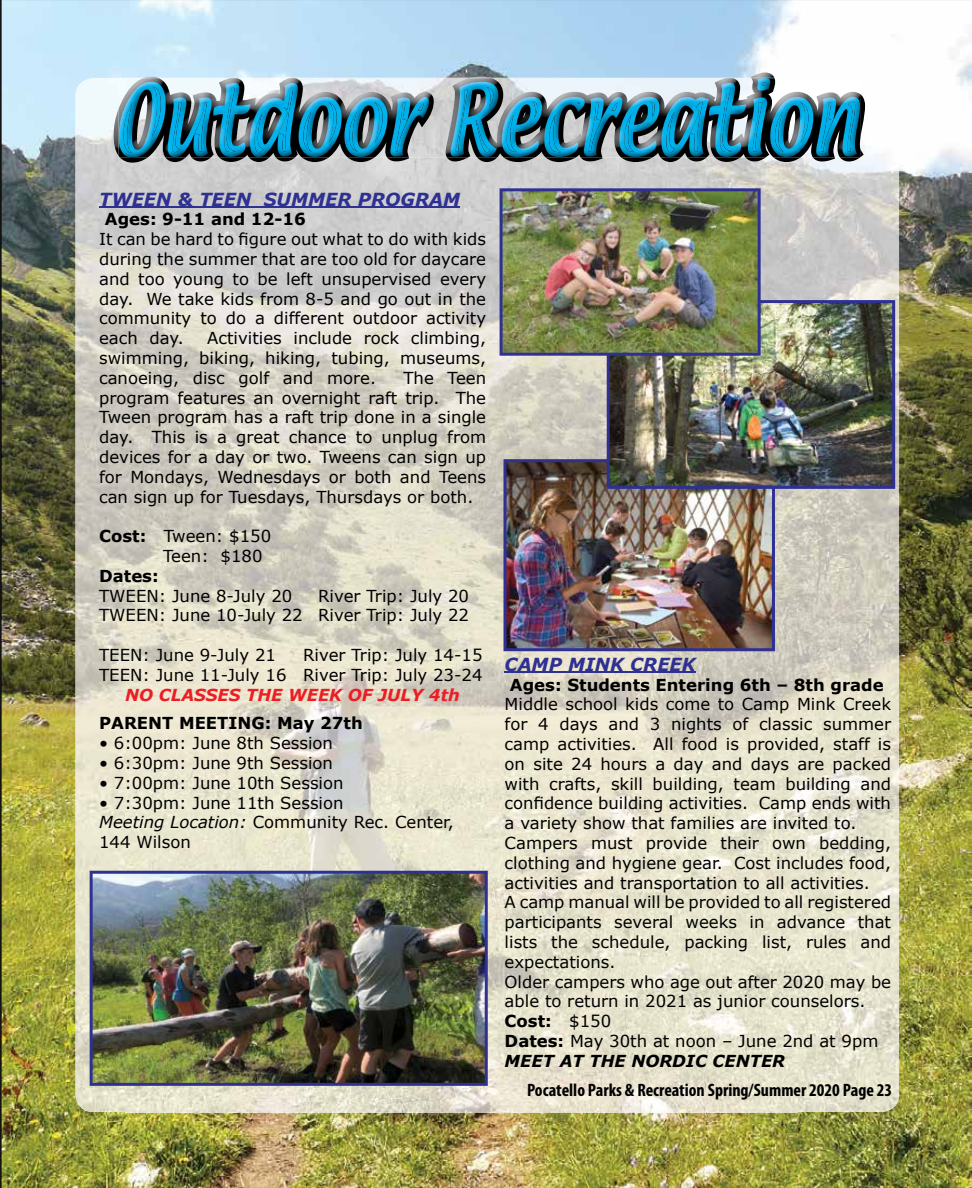
<style>
.page{position:relative;width:972px;height:1188px;background:#fff}
.page>*{position:absolute;margin:0;border:0;box-sizing:border-box;transform-origin:0 0}
.t1{font:700 condensed 18px "Myriad Pro";color:#000}
.t2{font:italic 700 18px "Verdana";color:#2e3092}
.t3{font:16.5px/19.8px "Verdana";color:#000;text-align:justify}
.t4{font:700 16.5px "Verdana";color:#000}
.t5{font:italic 700 16.5px "Verdana";color:#ed1d24}
.s1{font-weight:700}
.s2{font-style:italic}
.s3{font-weight:700;font-style:italic}
</style>
<div class="page">
<img style="left:0;top:0;width:972px;height:1188px">
<img style="left:76px;top:78px;width:50px;height:1034px">
<img style="left:849px;top:78px;width:50px;height:1034px">
<img style="left:126px;top:158px;width:670px;height:643px">
<img style="left:796px;top:158px;width:53px;height:954px">
<img style="left:126px;top:801px;width:671px;height:311px">
<hr style="left:99px;top:206px;width:361px;height:2px;background:#2e3092">
<hr style="left:505px;top:671px;width:191px;height:2px;background:#2e3092">
<img style="left:90px;top:871px;width:398px;height:215px">
<img style="left:504px;top:459px;width:271px;height:192px">
<img style="left:607px;top:300px;width:288px;height:189px">
<img style="left:500px;top:188px;width:261px;height:168px">
<img style="left:146px;top:72px;width:628px;height:5px">
<img style="left:860px;top:94px;width:5px;height:47px">
<img style="left:114px;top:109px;width:5px;height:47px">
<img style="left:840px;top:148px;width:24px;height:14px">
<img style="left:813px;top:158px;width:22px;height:4px">
<img style="left:774px;top:158px;width:26px;height:4px">
<img style="left:746px;top:158px;width:19px;height:4px">
<img style="left:715px;top:158px;width:25px;height:4px">
<img style="left:688px;top:158px;width:18px;height:4px">
<img style="left:661px;top:158px;width:20px;height:4px">
<img style="left:622px;top:158px;width:30px;height:4px">
<img style="left:581px;top:158px;width:22px;height:3px">
<img style="left:546px;top:158px;width:29px;height:4px">
<img style="left:504px;top:158px;width:30px;height:4px">
<img style="left:477px;top:158px;width:20px;height:4px">
<img style="left:447px;top:158px;width:20px;height:4px">
<img style="left:387px;top:158px;width:22px;height:3px">
<img style="left:348px;top:158px;width:26px;height:4px">
<img style="left:302px;top:158px;width:26px;height:4px">
<img style="left:276px;top:158px;width:19px;height:4px">
<img style="left:249px;top:158px;width:20px;height:4px">
<img style="left:219px;top:158px;width:25px;height:4px">
<img style="left:192px;top:158px;width:19px;height:4px">
<img style="left:166px;top:158px;width:19px;height:4px">
<img style="left:120px;top:158px;width:27px;height:5px">
<img style="left:775px;top:77px;width:85px;height:1px">
<img style="left:768px;top:78px;width:92px;height:35px">
<img style="left:296px;top:77px;width:173px;height:1px">
<img style="left:434px;top:109px;width:12px;height:49px">
<svg style="left:119px;top:77px;width:24px;height:1px"></svg>
<img style="left:434px;top:78px;width:331px;height:31px">
<img style="left:847px;top:102px;width:8px;height:50px">
<img style="left:800px;top:102px;width:8px;height:40px">
<img style="left:821px;top:102px;width:12px;height:50px">
<img style="left:755px;top:102px;width:7px;height:50px">
<img style="left:788px;top:111px;width:7px;height:32px">
<img style="left:775px;top:111px;width:9px;height:41px">
<img style="left:833px;top:130px;width:7px;height:28px">
<img style="left:765px;top:142px;width:9px;height:16px">
<img style="left:800px;top:142px;width:13px;height:16px">
<img style="left:469px;top:77px;width:306px;height:1px">
<img style="left:446px;top:78px;width:309px;height:80px">
<img style="left:143px;top:77px;width:153px;height:1px">
<img style="left:119px;top:78px;width:315px;height:80px">
<p class="t2" style="left:99px;top:187px;width:362px">TWEEN &amp; TEEN SUMMER PROGRAM</p>
<p class="t4" style="left:105px;top:209px;width:202px">Ages: 9-11 and 12-16</p>
<p class="t3" style="left:99px;top:230px;width:389px">It can be hard to figure out what to do with kids during the summer that are too old for daycare and too young to be left unsupervised every day. We take kids from 8-5 and go out in the community to do a different outdoor activity each day.</p>
<p class="t3" style="left:99px;top:329px;width:389px;text-indent:108px">Activities include rock climbing, swimming, biking, hiking, tubing, museums, canoeing, disc golf and more.</p>
<p class="t3" style="left:99px;top:368px;width:389px;text-indent:304px">The Teen program features an overnight raft trip. The Tween program has a raft trip done in a single day. This is a great chance to unplug from devices for a day or two. Tweens can sign up for Mondays, Wednesdays or both and Teens can sign up for Tuesdays, Thursdays or both.</p>
<p class="t3" style="left:163px;top:527px;width:110px;text-indent:-64px"><span class="s1">Cost:</span> Tween: $150<br>Teen: $180</p>
<p class="t4" style="left:99px;top:565px;width:61px">Dates:</p>
<p class="t3" style="left:99px;top:586px;width:195px">TWEEN: June 8-July 20</p>
<p class="t3" style="left:99px;top:586px;width:372px;text-align:right">River Trip: July 20<br>TWEEN: June 10-July 22 River Trip: July 22</p>
<p class="t3" style="left:99px;top:645px;width:178px">TEEN: June 9-July 21</p>
<p class="t3" style="left:99px;top:645px;width:385px;text-align:right">River Trip: July 14-15<br>TEEN: June 11-July 16 River Trip: July 23-24</p>
<p class="t5" style="left:125px;top:684px;width:336px">NO CLASSES THE WEEK OF JULY 4th</p>
<p class="t4" style="left:99px;top:713px;width:265px">PARENT MEETING: May 27th</p>
<p class="t3" style="left:99px;top:734px;width:235px">• 6:00pm: June 8th Session</p>
<p class="t3" style="left:99px;top:753px;width:235px">• 6:30pm: June 9th Session</p>
<p class="t3" style="left:99px;top:773px;width:246px">• 7:00pm: June 10th Session</p>
<p class="t3" style="left:99px;top:793px;width:356px;text-align:left">• 7:30pm: June 11th Session<br><span class="s2">Meeting Location:</span> Community Rec. Center,<br>144 Wilson</p>
<p class="t2" style="left:505px;top:653px;width:193px">CAMP MINK CREEK</p>
<p class="t4" style="left:510px;top:674px;width:375px">Ages: Students Entering 6th – 8th grade</p>
<p class="t3" style="left:505px;top:695px;width:388px;text-align:left">Middle school kids come to Camp Mink Creek for 4 days and 3 nights of classic summer camp activities. All food is provided, staff is on site 24 hours a day and days are packed with crafts, skill building, team building and confidence building activities. Camp ends with a variety show that families are invited to.<br>Campers must provide their own bedding, clothing and hygiene gear. Cost includes food, activities and transportation to all activities.<br>A camp manual will be provided to all registered participants several weeks in advance that lists the schedule, packing list, rules and expectations.<br>Older campers who age out after 2020 may be able to return in 2021 as junior counselors.<br><span class="s1">Cost:</span> $150<br><span class="s1">Dates:</span> May 30th at noon – June 2nd at 9pm <span class="s3">MEET AT THE NORDIC CENTER</span></p>
<p class="t1" style="left:527px;top:1079px;width:367px">Pocatello Parks &amp; Recreation Spring/Summer 2020 Page 23</p>
</div>
